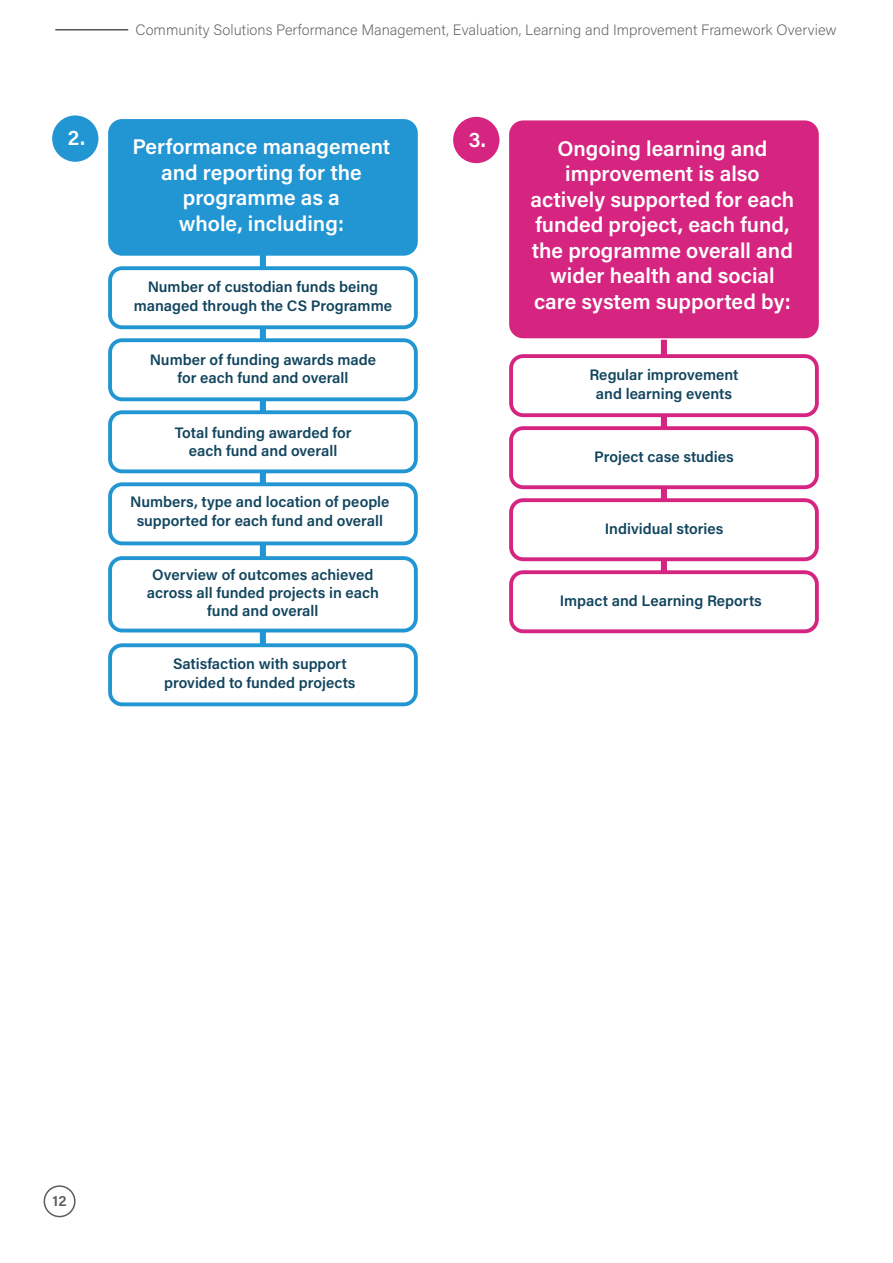
<style>
.page{position:relative;width:893px;height:1263px;background:#fff}
.page>*{position:absolute;margin:0;border:0;box-sizing:border-box;transform-origin:0 0}
.t1{font:600 21.3px/25.5px "Acumin Pro";color:#fff;text-align:center}
.t2{font:600 15.15px/18.1px "Acumin Pro";color:#12455e;text-align:center}
.t3{font:200 15px "Acumin Pro";color:#5c5c5b}
.t4{font:600 15px "Acumin Pro";color:#5c5c5b}
</style>
<div class="page">
<div style="left:44px;top:1185px;width:32px;height:32px;border:2px solid #5c5c5b;border-radius:50%"></div>
<div style="left:110px;top:121px;width:306px;height:133px;background:#2295d3;border-radius:12px"></div>
<div style="left:108px;top:119px;width:310px;height:137px;border:4px solid #2295d3;border-radius:12px"></div>
<hr style="left:56px;top:29px;width:72px;height:2px;background:#575656">
<div style="left:260px;top:252px;width:6px;height:416px;background:#2295d3"></div>
<div style="left:110px;top:268px;width:306px;height:59px;background:#fff;border-radius:12px"></div>
<div style="left:108px;top:266px;width:310px;height:63px;border:4px solid #2295d3;border-radius:12px"></div>
<div style="left:110px;top:340px;width:306px;height:59px;background:#fff;border-radius:12px"></div>
<div style="left:108px;top:338px;width:310px;height:63px;border:4px solid #2295d3;border-radius:12px"></div>
<div style="left:110px;top:412px;width:306px;height:59px;background:#fff;border-radius:12px"></div>
<div style="left:108px;top:410px;width:310px;height:63px;border:4px solid #2295d3;border-radius:12px"></div>
<div style="left:110px;top:484px;width:306px;height:59px;background:#fff;border-radius:12px"></div>
<div style="left:108px;top:482px;width:310px;height:63px;border:4px solid #2295d3;border-radius:12px"></div>
<div style="left:110px;top:558px;width:306px;height:72px;background:#fff;border-radius:12px"></div>
<div style="left:108px;top:556px;width:310px;height:76px;border:4px solid #2295d3;border-radius:12px"></div>
<div style="left:52px;top:115px;width:46px;height:47px;background:#2295d3;border-radius:50%"></div>
<div style="left:110px;top:645px;width:306px;height:59px;background:#fff;border-radius:12px"></div>
<div style="left:108px;top:643px;width:310px;height:63px;border:4px solid #2295d3;border-radius:12px"></div>
<div style="left:511px;top:122px;width:306px;height:214px;background:#d52580;border-radius:12px"></div>
<div style="left:509px;top:120px;width:310px;height:218px;border:4px solid #d52580;border-radius:12px"></div>
<div style="left:661px;top:340px;width:6px;height:262px;background:#d52580"></div>
<div style="left:511px;top:356px;width:306px;height:59px;background:#fff;border-radius:12px"></div>
<div style="left:509px;top:354px;width:310px;height:63px;border:4px solid #d52580;border-radius:12px"></div>
<div style="left:511px;top:428px;width:306px;height:59px;background:#fff;border-radius:12px"></div>
<div style="left:509px;top:426px;width:310px;height:63px;border:4px solid #d52580;border-radius:12px"></div>
<div style="left:511px;top:500px;width:306px;height:59px;background:#fff;border-radius:12px"></div>
<div style="left:509px;top:498px;width:310px;height:63px;border:4px solid #d52580;border-radius:12px"></div>
<div style="left:511px;top:572px;width:306px;height:59px;background:#fff;border-radius:12px"></div>
<div style="left:509px;top:570px;width:310px;height:63px;border:4px solid #d52580;border-radius:12px"></div>
<div style="left:453px;top:117px;width:46px;height:46px;background:#d52580;border-radius:50%"></div>
<p class="t1" style="left:68px;top:124px;width:19px">2.</p>
<p class="t3" style="left:136px;top:19px;width:703px">Community Solutions Performance Management, Evaluation, Learning and Improvement Framework Overview</p>
<p class="t1" style="left:132px;top:133px;width:259px">Performance management and reporting for the programme as a<br>whole, including:</p>
<p class="t2" style="left:134px;top:277px;width:260px">Number of custodian funds being managed through the CS Programme</p>
<p class="t2" style="left:150px;top:349px;width:228px">Number of funding awards made for each fund and overall</p>
<p class="t2" style="left:175px;top:422px;width:178px">Total funding awarded for each fund and overall</p>
<p class="t2" style="left:130px;top:492px;width:261px">Numbers, type and location of people supported for each fund and overall</p>
<p class="t2" style="left:147px;top:565px;width:234px">Overview of outcomes achieved across all funded projects in each fund and overall</p>
<p class="t2" style="left:164px;top:654px;width:193px">Satisfaction with support provided to funded projects</p>
<p class="t1" style="left:469px;top:126px;width:18px">3.</p>
<p class="t1" style="left:530px;top:134px;width:265px">Ongoing learning and improvement is also actively supported for each funded project, each fund, the programme overall and wider health and social care system supported by:</p>
<p class="t2" style="left:589px;top:365px;width:151px">Regular improvement and learning events</p>
<p class="t2" style="left:594px;top:447px;width:141px">Project case studies</p>
<p class="t2" style="left:605px;top:519px;width:120px">Individual stories</p>
<p class="t2" style="left:560px;top:591px;width:204px">Impact and Learning Reports</p>
<p class="t4" style="left:53px;top:1190px;width:15px">12</p>
</div>
